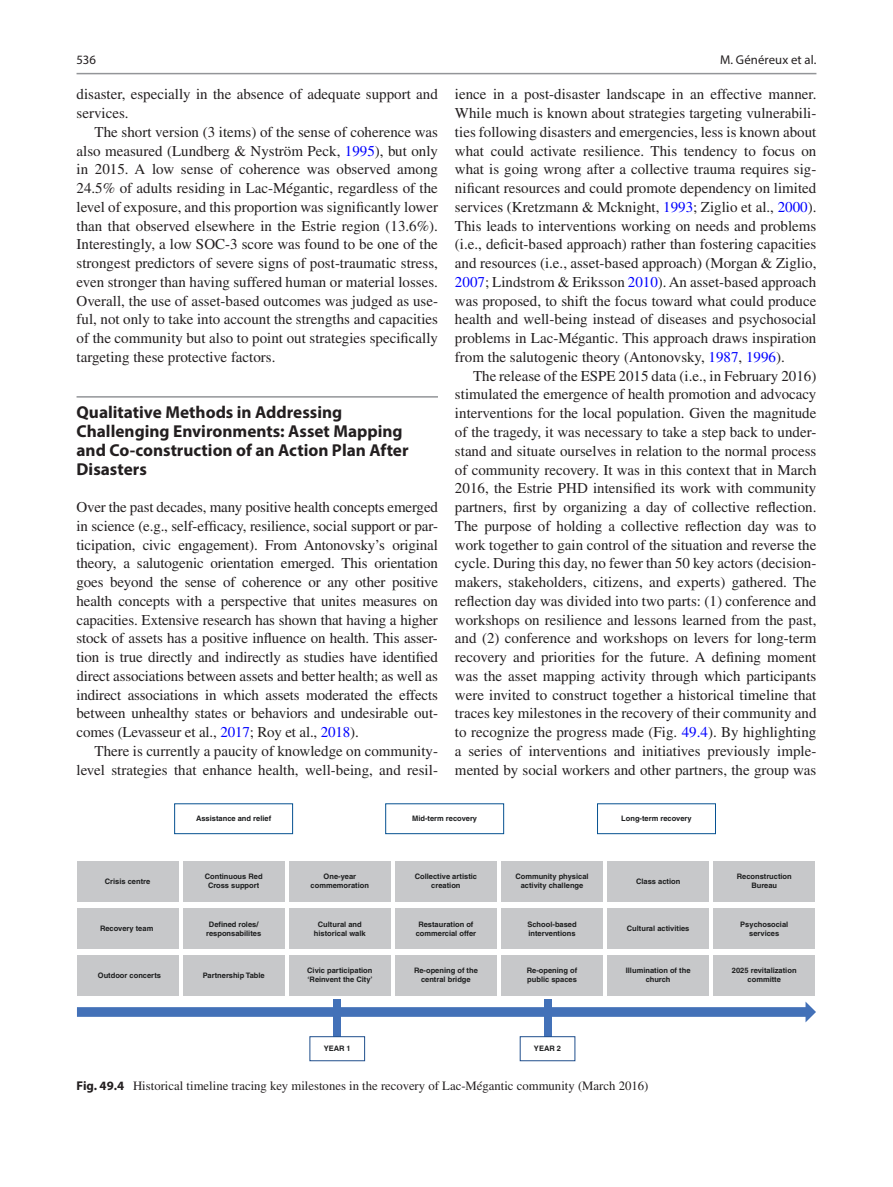
<style>
.page{position:relative;width:893px;height:1187px;background:#fff}
.page>*{position:absolute;margin:0;border:0;box-sizing:border-box;transform-origin:0 0}
.t1{font:700 17.25px/18.8px "Myriad Pro";color:#231f20}
.t2{font:15px/18.8px "Times LT Std";color:#231f20;text-align:justify}
.t3{font:12.75px "Times LT Std";color:#231f20}
.t4{font:12.75px "Myriad Pro Regular 2";letter-spacing:.01em;color:#231f20}
.t5{font:12.75px "Myriad Pro";color:#231f20}
.t6{font:7.5px/9px "Helvetica Bold 4";color:#1d1e1f;text-align:center}
.s1{color:#00f}
.s2{font-family:"Myriad Pro";font-weight:700}
</style>
<div class="page">
<hr style="left:77px;top:396px;width:361px;height:1px;background:#939598">
<div style="left:77px;top:860px;width:101px;height:41px;background:#c7c8ca"></div>
<div style="left:183px;top:860px;width:101px;height:41px;background:#c7c8ca"></div>
<div style="left:289px;top:860px;width:101px;height:41px;background:#c7c8ca"></div>
<div style="left:395px;top:860px;width:102px;height:41px;background:#c7c8ca"></div>
<div style="left:501px;top:860px;width:102px;height:41px;background:#c7c8ca"></div>
<div style="left:607px;top:860px;width:102px;height:41px;background:#c7c8ca"></div>
<div style="left:714px;top:860px;width:101px;height:41px;background:#c7c8ca"></div>
<div style="left:77px;top:908px;width:101px;height:41px;background:#c7c8ca"></div>
<div style="left:183px;top:908px;width:101px;height:41px;background:#c7c8ca"></div>
<div style="left:289px;top:908px;width:101px;height:41px;background:#c7c8ca"></div>
<div style="left:395px;top:908px;width:102px;height:41px;background:#c7c8ca"></div>
<div style="left:501px;top:908px;width:102px;height:41px;background:#c7c8ca"></div>
<div style="left:607px;top:908px;width:102px;height:41px;background:#c7c8ca"></div>
<div style="left:714px;top:908px;width:101px;height:41px;background:#c7c8ca"></div>
<div style="left:77px;top:955px;width:101px;height:40px;background:#c7c8ca"></div>
<div style="left:183px;top:955px;width:101px;height:40px;background:#c7c8ca"></div>
<div style="left:289px;top:955px;width:101px;height:40px;background:#c7c8ca"></div>
<div style="left:395px;top:955px;width:102px;height:40px;background:#c7c8ca"></div>
<div style="left:501px;top:955px;width:102px;height:40px;background:#c7c8ca"></div>
<div style="left:607px;top:955px;width:102px;height:40px;background:#c7c8ca"></div>
<div style="left:714px;top:955px;width:101px;height:40px;background:#c7c8ca"></div>
<svg style="left:174px;top:803px;width:542px;height:31px"></svg>
<svg style="left:77px;top:1001px;width:739px;height:21px"></svg>
<div style="left:333px;top:998px;width:8px;height:38px;background:#4371b8"></div>
<div style="left:544px;top:998px;width:7px;height:38px;background:#4371b8"></div>
<svg style="left:309px;top:1035px;width:267px;height:26px"></svg>
<hr style="left:77px;top:73px;width:739px;height:1px;background:#939598">
<p class="t5" style="left:77px;top:52px;width:21px">536</p>
<p class="t2" style="left:77px;top:85px;width:363px">disaster, especially in the absence of adequate support and services.</p>
<p class="t2" style="left:77px;top:122px;width:363px;text-indent:18px">The short version (3 items) of the sense of coherence was also measured (Lundberg &amp; Nyström Peck, <span class="s1">1995</span>), but only in 2015. A low sense of coherence was observed among 24.5% of adults residing in Lac-Mégantic, regardless of the level of exposure, and this proportion was significantly lower than that observed elsewhere in the Estrie region (13.6%).<br>Interestingly, a low SOC-3 score was found to be one of the strongest predictors of severe signs of post-traumatic stress, even stronger than having suffered human or material losses.<br>Overall, the use of asset-based outcomes was judged as use&shy;ful, not only to take into account the strengths and capacities of the community but also to point out strategies specifically targeting these protective factors.</p>
<p class="t1" style="left:77px;top:402px;width:334px">Qualitative Methods in Addressing Challenging Environments: Asset Mapping and Co-construction of an Action Plan After Disasters</p>
<p class="t2" style="left:77px;top:497px;width:363px">Over the past decades, many positive health concepts emerged in science (e.g., self-efficacy, resilience, social support or par&shy;ticipation, civic engagement). From Antonovsky’s original theory, a salutogenic orientation emerged. This orientation goes beyond the sense of coherence or any other positive health concepts with a perspective that unites measures on capacities. Extensive research has shown that having a higher stock of assets has a positive influence on health. This asser&shy;tion is true directly and indirectly as studies have identified direct associations between assets and better health; as well as indirect associations in which assets moderated the effects between unhealthy states or behaviors and undesirable out&shy;comes (Levasseur et al., <span class="s1">2017</span>; Roy et al., <span class="s1">2018</span>).</p>
<p class="t2" style="left:77px;top:741px;width:363px;text-align:right">There is currently a paucity of knowledge on community&shy;level strategies that enhance health, well-being, and resil-</p>
<p class="t4" style="left:720px;top:52px;width:98px">M. Généreux et al.</p>
<p class="t2" style="left:455px;top:85px;width:363px">ience in a post-disaster landscape in an effective manner.<br>While much is known about strategies targeting vulnerabili&shy;ties following disasters and emergencies, less is known about what could activate resilience. This tendency to focus on what is going wrong after a collective trauma requires sig&shy;nificant resources and could promote dependency on limited services (Kretzmann &amp; Mcknight, <span class="s1">1993</span>; Ziglio et al., <span class="s1">2000</span>).<br>This leads to interventions working on needs and problems (i.e., deficit-based approach) rather than fostering capacities and resources (i.e., asset-based approach) (Morgan &amp; Ziglio, <span class="s1">2007</span>; Lindstrom &amp; Eriksson <span class="s1">2010</span>). An asset-based approach was proposed, to shift the focus toward what could produce health and well-being instead of diseases and psychosocial problems in Lac-Mégantic. This approach draws inspiration from the salutogenic theory (Antonovsky, <span class="s1">1987</span>, <span class="s1">1996</span>).</p>
<p class="t2" style="left:455px;top:366px;width:363px;text-indent:18px">The release of the ESPE 2015 data (i.e., in February 2016) stimulated the emergence of health promotion and advocacy interventions for the local population. Given the magnitude of the tragedy, it was necessary to take a step back to under&shy;stand and situate ourselves in relation to the normal process of community recovery. It was in this context that in March 2016, the Estrie PHD intensified its work with community partners, first by organizing a day of collective reflection.<br>The purpose of holding a collective reflection day was to work together to gain control of the situation and reverse the cycle. During this day, no fewer than 50 key actors (decision&shy;makers, stakeholders, citizens, and experts) gathered. The reflection day was divided into two parts: (1) conference and workshops on resilience and lessons learned from the past, and (2) conference and workshops on levers for long-term recovery and priorities for the future. A defining moment was the asset mapping activity through which participants were invited to construct together a historical timeline that traces key milestones in the recovery of their community and to recognize the progress made (Fig. <span class="s1">49.4</span>). By highlighting a series of interventions and initiatives previously imple&shy;mented by social workers and other partners, the group was</p>
<p class="t6" style="left:105px;top:876px;width:47px">Crisis centre</p>
<p class="t6" style="left:196px;top:813px;width:77px">Assistance and relief</p>
<p class="t6" style="left:412px;top:813px;width:66px">Mid-term recovery</p>
<p class="t6" style="left:621px;top:813px;width:72px">Long-term recovery</p>
<p class="t6" style="left:205px;top:871px;width:59px">Continuous Red<br>Cross support</p>
<p class="t6" style="left:311px;top:871px;width:60px">One-year commemoration</p>
<p class="t6" style="left:415px;top:871px;width:64px">Collective artistic creation</p>
<p class="t6" style="left:515px;top:871px;width:75px">Community physical activity challenge</p>
<p class="t6" style="left:636px;top:876px;width:46px">Class action</p>
<p class="t6" style="left:737px;top:871px;width:57px">Reconstruction<br>Bureau</p>
<p class="t6" style="left:206px;top:919px;width:57px">Defined roles/ responsabilites</p>
<p class="t6" style="left:314px;top:919px;width:53px">Cultural and historical walk</p>
<p class="t6" style="left:416px;top:919px;width:62px">Restauration of commercial offer</p>
<p class="t6" style="left:527px;top:919px;width:51px;text-align:left">School-based interventions</p>
<p class="t6" style="left:627px;top:923px;width:64px">Cultural activities</p>
<p class="t6" style="left:740px;top:919px;width:50px">Psychosocial services</p>
<p class="t6" style="left:100px;top:923px;width:55px">Recovery team</p>
<p class="t6" style="left:98px;top:970px;width:65px">Outdoor concerts</p>
<p class="t6" style="left:203px;top:970px;width:63px">Partnership Table</p>
<p class="t6" style="left:307px;top:966px;width:67px;text-align:left">Civic participation ‘Reinvent the City’</p>
<p class="t6" style="left:414px;top:966px;width:65px">Re-opening of the central bridge</p>
<p class="t6" style="left:527px;top:966px;width:52px;text-align:left">Re-opening of public spaces</p>
<p class="t6" style="left:626px;top:966px;width:66px">Illumination of the church</p>
<p class="t6" style="left:732px;top:966px;width:66px">2025 revitalization committe</p>
<p class="t6" style="left:324px;top:1043px;width:29px">YEAR 1</p>
<p class="t6" style="left:534px;top:1043px;width:29px">YEAR 2</p>
<p class="t3" style="left:77px;top:1078px;width:573px"><span class="s2">Fig. 49.4</span> Historical timeline tracing key milestones in the recovery of Lac-Mégantic community (March 2016)</p>
</div>
